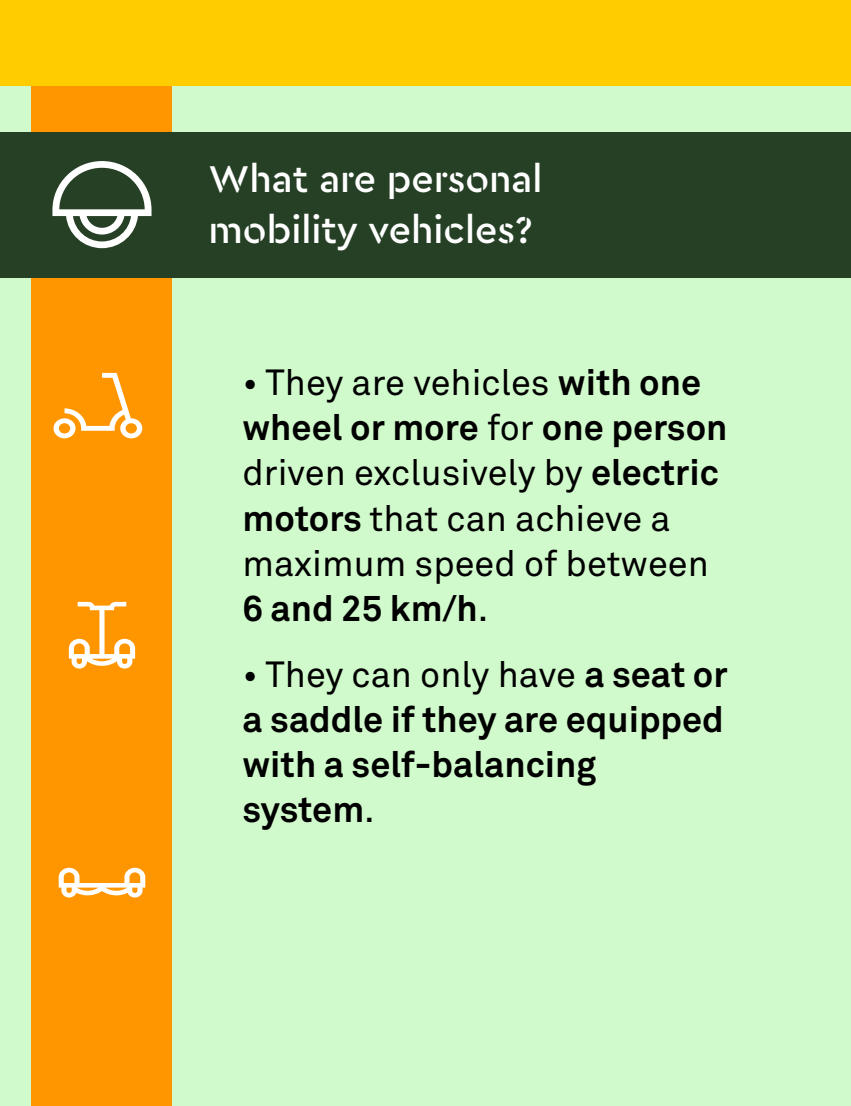
<style>
.page{position:relative;width:851px;height:1106px;background:#fff}
.page>*{position:absolute;margin:0;border:0;box-sizing:border-box;transform-origin:0 0}
.t1{font:500 39px/51px "Cera Stencil Pro";color:#fff}
.t2{font:36px/45px "Akkurat Pro";color:#000}
.t3{font:700 36px/45px "Akkurat Pro";color:#000}
.s1{font-weight:700}
.s2{font-weight:400}
</style>
<div class="page">
<div style="left:0;top:0;width:850px;height:1106px;background:#d1facc"></div>
<div style="left:32px;top:85px;width:140px;height:1021px;background:#ff9600"></div>
<div style="left:0;top:0;width:850px;height:85px;background:#fc0"></div>
<div style="left:0;top:132px;width:850px;height:145px;background:#264026"></div>
<svg style="left:52px;top:161px;width:99px;height:87px"></svg>
<svg style="left:53px;top:373px;width:89px;height:65px"></svg>
<svg style="left:59px;top:867px;width:86px;height:30px"></svg>
<svg style="left:69px;top:602px;width:66px;height:66px"></svg>
<p class="t1" style="left:208px;top:152px;width:335px">What are personal mobility vehicles?</p>
<p class="t2" style="left:242px;top:361px;width:486px">• They are vehicles <span class="s1">with one wheel or more</span> for <span class="s1">one person </span>driven exclusively by <span class="s1">electric motors</span> that can achieve a maximum speed of between<br><span class="s1">6 and 25 km/h</span>.</p>
<p class="t3" style="left:242px;top:652px;width:486px"><span class="s2">• They can only have</span> a seat or a saddle if they are equipped with a self-balancing system<span class="s2">.</span></p>
</div>
